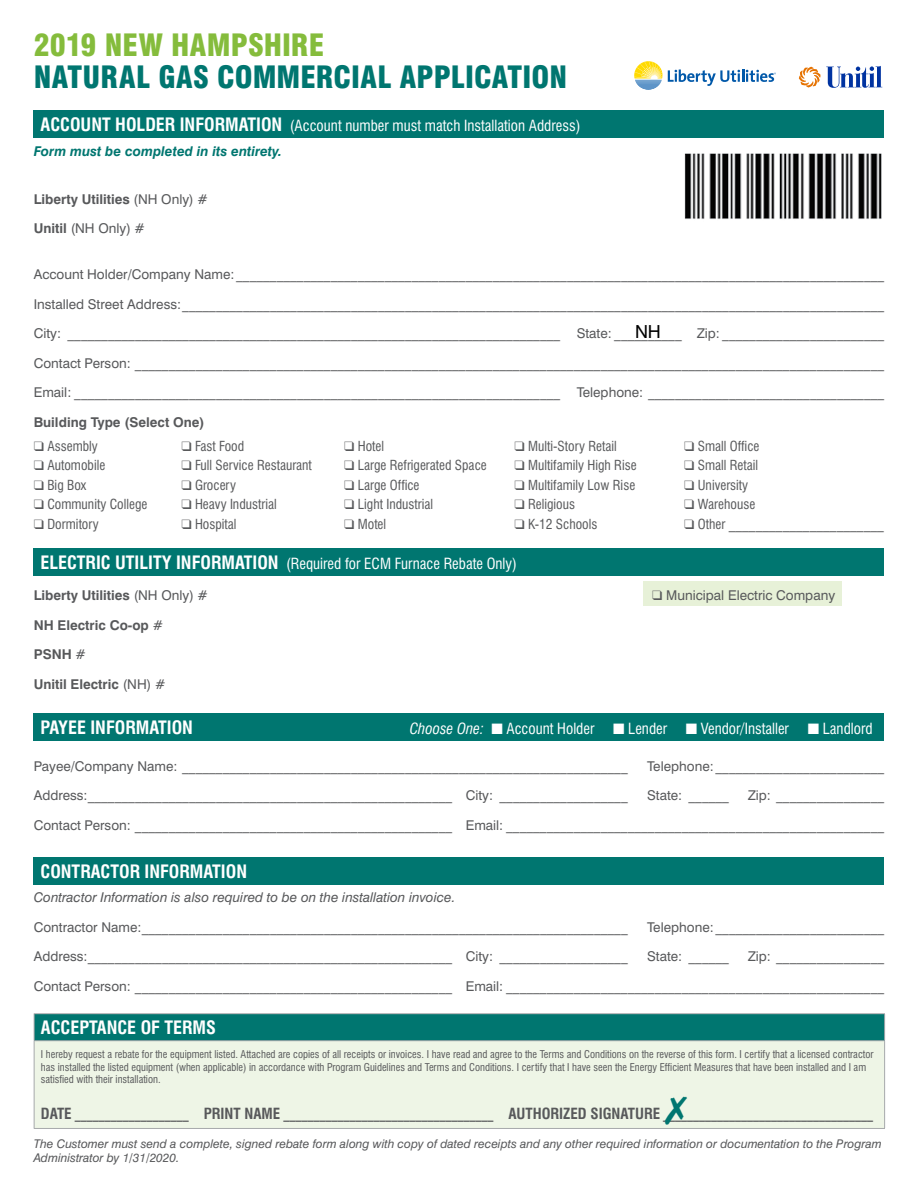
<style>
.page{position:relative;width:918px;height:1188px;background:#fff}
.page>*{position:absolute;margin:0;border:0;box-sizing:border-box;transform-origin:0 0}
.t1{font:900 condensed 30px "Swiss 721 BT";color:#007670}
.t2{font:900 condensed 30px "Swiss 721 BT";color:#85bc3c}
.t3{font:700 condensed 18px "Swiss 721 BT";color:#fff}
.t4{font:18px "Swiss 721 BT";color:#000}
.t5{font:condensed 15px "Swiss 721 BT";color:#fff}
.t6{font:13.5px/29.5px "Swiss 721 BT";color:#58595b;text-align:right}
.t7{font:condensed 13.5px "Swiss 721 BT";color:#58595b}
.t8{font:700 13.5px/29.5px "Swiss 721 BT";color:#58595b}
.t9{font:italic 13.5px "Swiss 721 BT";color:#58595b}
.t10{font:italic 700 13.5px "Swiss 721 BT";color:#007670}
.t11{font:italic 12px/14.4px "Swiss 721 BT";color:#58595b}
.t12{font:700 condensed 12px "Swiss 721 BT";color:#58595b}
.t13{font:condensed 10.5px/12.6px "Swiss 721 BT";color:#58595b}
.s1{font-weight:700;font-size:18px}
.s2{font-weight:400}
.s3{font-style:italic}
.s4{font-size:15px}
</style>
<div class="page">
<div style="left:644px;top:582px;width:198px;height:24px;background:#e7f1d8"></div>
<img style="left:684px;top:153px;width:198px;height:66px">
<div style="left:34px;top:110px;width:850px;height:28px;background:#007670"></div>
<div style="left:34px;top:548px;width:850px;height:28px;background:#007670"></div>
<div style="left:34px;top:713px;width:850px;height:28px;background:#007670"></div>
<div style="left:34px;top:857px;width:850px;height:27px;background:#007670"></div>
<div style="left:34px;top:1014px;width:851px;height:27px;background:#007670"></div>
<div style="left:34px;top:1041px;width:851px;height:87px;background:#eef5e6"></div>
<hr style="left:34px;top:1013px;width:851px;height:1px;background:#a7a9ac">
<svg style="left:34px;top:1014px;width:1px;height:26px"></svg>
<svg style="left:884px;top:1014px;width:1px;height:26px"></svg>
<hr style="left:34px;top:1040px;width:851px;height:1px;background:#a7a9ac">
<hr style="left:34px;top:1041px;width:1px;height:87px;background:#a7a9ac">
<hr style="left:884px;top:1041px;width:1px;height:87px;background:#a7a9ac">
<hr style="left:34px;top:1128px;width:851px;height:1px;background:#a7a9ac">
<svg style="left:826px;top:66px;width:56px;height:22px"></svg>
<svg style="left:799px;top:67px;width:21px;height:20px"></svg>
<svg style="left:634px;top:61px;width:142px;height:29px"></svg>
<h1 class="t2" style="left:34px;top:27px;width:292px">2019 NEW HAMPSHIRE</h1>
<h1 class="t1" style="left:34px;top:59px;width:535px">NATURAL GAS COMMERCIAL APPLICATION</h1>
<p class="t5" style="left:40px;top:117px;width:541px"><span class="s1">ACCOUNT HOLDER INFORMATION</span> (Account number must match Installation Address)</p>
<p class="t10" style="left:34px;top:143px;width:250px">Form must be completed in its entirety.</p>
<p class="t8" style="left:34px;top:184px;width:176px">Liberty Utilities <span class="s2">(NH Only) #<br></span>Unitil <span class="s2">(NH Only) #</span></p>
<p class="t6" style="left:34px;top:259px;width:852px;text-align:justify">Account Holder/Company Name: ________________________________________________________________________________________________ Installed Street Address:________________________________________________________________________________________________________ City: _________________________________________________________________________ State: __________ Zip: ________________________ Contact Person: _______________________________________________________________________________________________________________ Email: ________________________________________________________________________ Telephone: ___________________________________</p>
<p class="t8" style="left:34px;top:407px;width:172px">Building Type (Select One)</p>
<p class="t7" style="left:34px;top:438px;width:66px">❑ Assembly</p>
<p class="t7" style="left:34px;top:457px;width:73px">❑ Automobile</p>
<p class="t7" style="left:34px;top:477px;width:54px">❑ Big Box</p>
<p class="t7" style="left:34px;top:496px;width:115px">❑ Community College</p>
<p class="t7" style="left:34px;top:516px;width:67px">❑ Dormitory</p>
<h2 class="t4" style="left:635px;top:321px;width:27px">NH</h2>
<p class="t7" style="left:684px;top:438px;width:77px">❑ Small Office</p>
<p class="t7" style="left:684px;top:457px;width:75px">❑ Small Retail</p>
<p class="t7" style="left:684px;top:477px;width:66px">❑ University</p>
<p class="t7" style="left:684px;top:496px;width:73px">❑ Warehouse</p>
<p class="t7" style="left:684px;top:516px;width:201px">❑ Other _______________________</p>
<p class="t7" style="left:515px;top:438px;width:104px">❑ Multi-Story Retail</p>
<p class="t7" style="left:515px;top:457px;width:124px">❑ Multifamily High Rise</p>
<p class="t7" style="left:515px;top:477px;width:122px">❑ Multifamily Low Rise</p>
<p class="t7" style="left:515px;top:496px;width:62px">❑ Religious</p>
<p class="t7" style="left:515px;top:516px;width:84px">❑ K-12 Schools</p>
<p class="t7" style="left:344px;top:438px;width:41px">❑ Hotel</p>
<p class="t7" style="left:344px;top:457px;width:144px">❑ Large Refrigerated Space</p>
<p class="t7" style="left:344px;top:477px;width:77px">❑ Large Office</p>
<p class="t7" style="left:344px;top:496px;width:90px">❑ Light Industrial</p>
<p class="t7" style="left:344px;top:516px;width:43px">❑ Motel</p>
<p class="t7" style="left:181px;top:438px;width:64px">❑ Fast Food</p>
<p class="t7" style="left:181px;top:457px;width:132px">❑ Full Service Restaurant</p>
<p class="t7" style="left:181px;top:477px;width:56px">❑ Grocery</p>
<p class="t7" style="left:181px;top:496px;width:97px">❑ Heavy Industrial</p>
<p class="t7" style="left:181px;top:516px;width:57px">❑ Hospital</p>
<p class="t5" style="left:40px;top:555px;width:478px"><span class="s1">ELECTRIC UTILITY INFORMATION</span> (Required for ECM Furnace Rebate Only)</p>
<p class="t8" style="left:34px;top:580px;width:176px">Liberty Utilities <span class="s2">(NH Only) #</span></p>
<p class="t6" style="left:652px;top:580px;width:184px">❑ Municipal Electric Company</p>
<p class="t8" style="left:34px;top:610px;width:133px">NH Electric Co-op <span class="s2">#<br></span>PSNH <span class="s2">#<br></span>Unitil Electric <span class="s2">(NH) #</span></p>
<h2 class="t3" style="left:40px;top:717px;width:154px">PAYEE INFORMATION</h2>
<p class="t5" style="left:410px;top:720px;width:464px"><span class="s3">Choose One:</span> ■ Account Holder ■ Lender ■ Vendor/Installer ■ Landlord</p>
<p class="t6" style="left:34px;top:751px;width:595px">Payee/Company Name: __________________________________________________________________</p>
<p class="t6" style="left:647px;top:751px;width:239px">Telephone: _________________________</p>
<p class="t6" style="left:34px;top:781px;width:595px">Address:______________________________________________________ City: ___________________</p>
<p class="t6" style="left:647px;top:781px;width:83px">State: ______</p>
<p class="t6" style="left:34px;top:781px;width:852px">Zip: ________________<br>Contact Person: _______________________________________________ Email: ________________________________________________________</p>
<h2 class="t3" style="left:40px;top:860px;width:208px">CONTRACTOR INFORMATION</h2>
<p class="t9" style="left:34px;top:889px;width:423px">Contractor Information is also required to be on the installation invoice.</p>
<p class="t6" style="left:34px;top:912px;width:595px">Contractor Name:________________________________________________________________________</p>
<p class="t6" style="left:647px;top:912px;width:239px">Telephone: _________________________</p>
<p class="t6" style="left:34px;top:942px;width:595px">Address:______________________________________________________ City: ___________________</p>
<p class="t6" style="left:647px;top:942px;width:83px">State: ______</p>
<p class="t6" style="left:34px;top:942px;width:852px">Zip: ________________<br>Contact Person: _______________________________________________ Email: ________________________________________________________</p>
<h2 class="t3" style="left:41px;top:1017px;width:177px">ACCEPTANCE OF TERMS</h2>
<p class="t13" style="left:41px;top:1048px;width:834px">I hereby request a rebate for the equipment listed. Attached are copies of all receipts or invoices. I have read and agree to the Terms and Conditions on the reverse of this form. I certify that a licensed contractor has installed the listed equipment (when applicable) in accordance with Program Guidelines and Terms and Conditions. I certify that I have seen the Energy Efficient Measures that have been installed and I am satisfied with their installation.</p>
<p class="t12" style="left:41px;top:1108px;width:834px"><span class="s4">DATE</span> ___________________ <span class="s4">PRINT NAME</span> ___________________________________ <span class="s4">AUTHORIZED SIGNATURE</span> ___________________________________</p>
<p class="t11" style="left:34px;top:1136px;width:850px">The Customer must send a complete, signed rebate form along with copy of dated receipts and any other required information or documentation to the Program<br>Administrator by 1/31/2020.</p>
</div>
